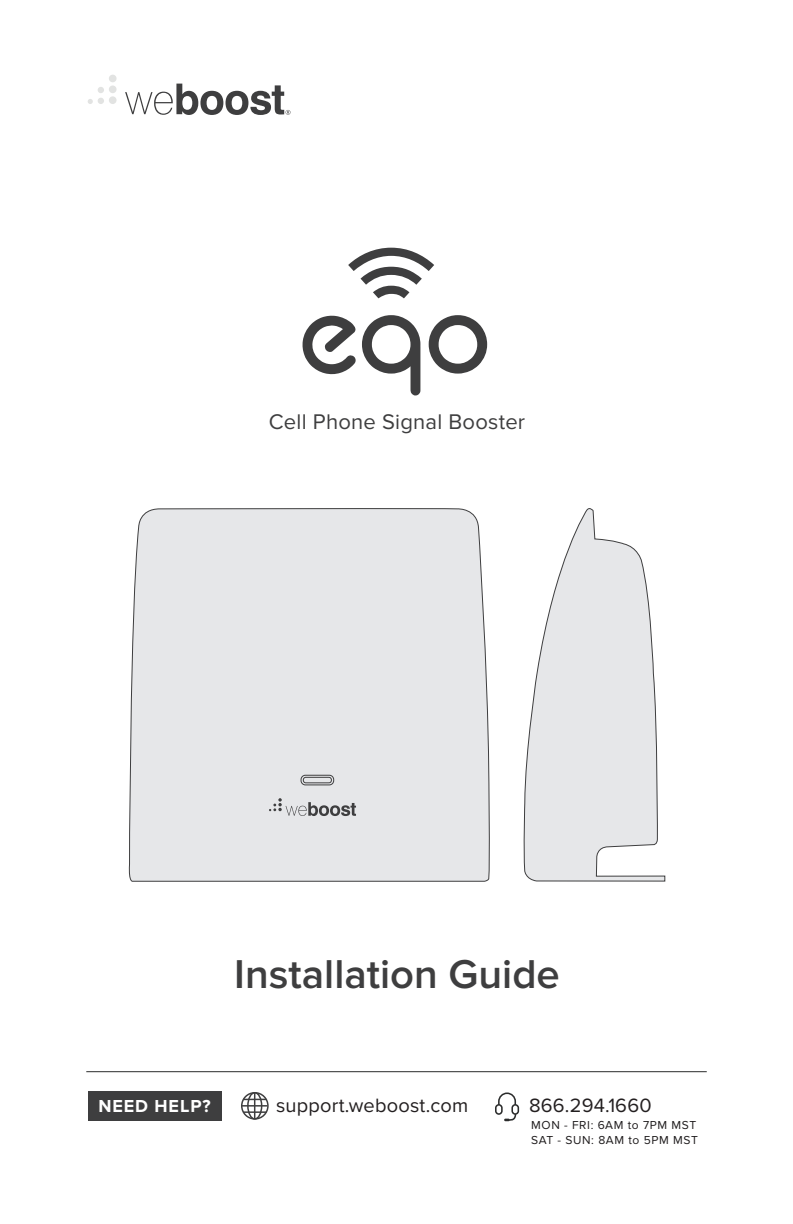
<style>
.page{position:relative;width:793px;height:1224px;background:#fff}
.page>*{position:absolute;margin:0;border:0;box-sizing:border-box;transform-origin:0 0}
.t1{font:600 41.8px "Proxima Nova";color:#3e3e3f}
.t2{font:22px "Proxima Nova";letter-spacing:.01em;color:#3e3e3f}
.t3{font:20px "Proxima Nova";letter-spacing:.01em;color:#231f20}
.t4{font:700 18px "Proxima Nova";letter-spacing:.05em;color:#fff}
.t5{font:12px/15px "Proxima Nova";letter-spacing:.05em;color:#201d1e}
</style>
<div class="page">
<div style="left:128px;top:508px;width:362px;height:374px;background:#e6e7e9"></div>
<div style="left:88px;top:1091px;width:134px;height:29px;background:#3e3e3f"></div>
<svg style="left:125px;top:84px;width:165px;height:31px"></svg>
<svg style="left:88px;top:87px;width:16px;height:17px"></svg>
<div style="left:109px;top:86px;width:7px;height:7px;background:#e2e3e2;border-radius:50%"></div>
<div style="left:109px;top:75px;width:7px;height:7px;background:#e2e3e2;border-radius:50%"></div>
<div style="left:109px;top:96px;width:7px;height:8px;background:#e2e3e2;border-radius:50%"></div>
<svg style="left:269px;top:798px;width:87px;height:18px;background:#bbbcbe"></svg>
<svg style="left:523px;top:508px;width:142px;height:374px"></svg>
<div style="left:303px;top:777px;width:29px;height:6px;border:1px solid #3e3e3f;border-radius:2px"></div>
<div style="left:300px;top:775px;width:34px;height:10px;border:1px solid #3e3e3f;border-radius:4px"></div>
<hr style="left:86px;top:1071px;width:620px;height:1px;background:#2b2c2c">
<svg style="left:495px;top:1092px;width:24px;height:29px"></svg>
<div style="left:241px;top:1092px;width:27px;height:28px;border:2px solid #3e3e3f;border-radius:50%"></div>
<div style="left:247px;top:1092px;width:15px;height:28px;border:2px solid #3e3e3f;border-radius:50%"></div>
<hr style="left:242px;top:1105px;width:25px;height:2px;background:#3e3e3f">
<svg style="left:243px;top:1093px;width:23px;height:26px"></svg>
<svg style="left:348px;top:248px;width:86px;height:50px"></svg>
<svg style="left:428px;top:315px;width:59px;height:59px"></svg>
<svg style="left:362px;top:315px;width:58px;height:80px"></svg>
<svg style="left:302px;top:315px;width:54px;height:60px"></svg>
<h2 class="t2" style="left:269px;top:409px;width:258px">Cell Phone Signal Booster</h2>
<h1 class="t1" style="left:234px;top:950px;width:327px">Installation Guide</h1>
<h3 class="t4" style="left:98px;top:1095px;width:114px">NEED HELP?</h3>
<h3 class="t3" style="left:276px;top:1094px;width:193px">support.weboost.com</h3>
<h3 class="t3" style="left:528px;top:1094px;width:124px">866.294.1660</h3>
<p class="t5" style="left:531px;top:1118px;width:168px">MON - FRI: 6AM to 7PM MST<br>SAT - SUN: 8AM to 5PM MST</p>
</div>
